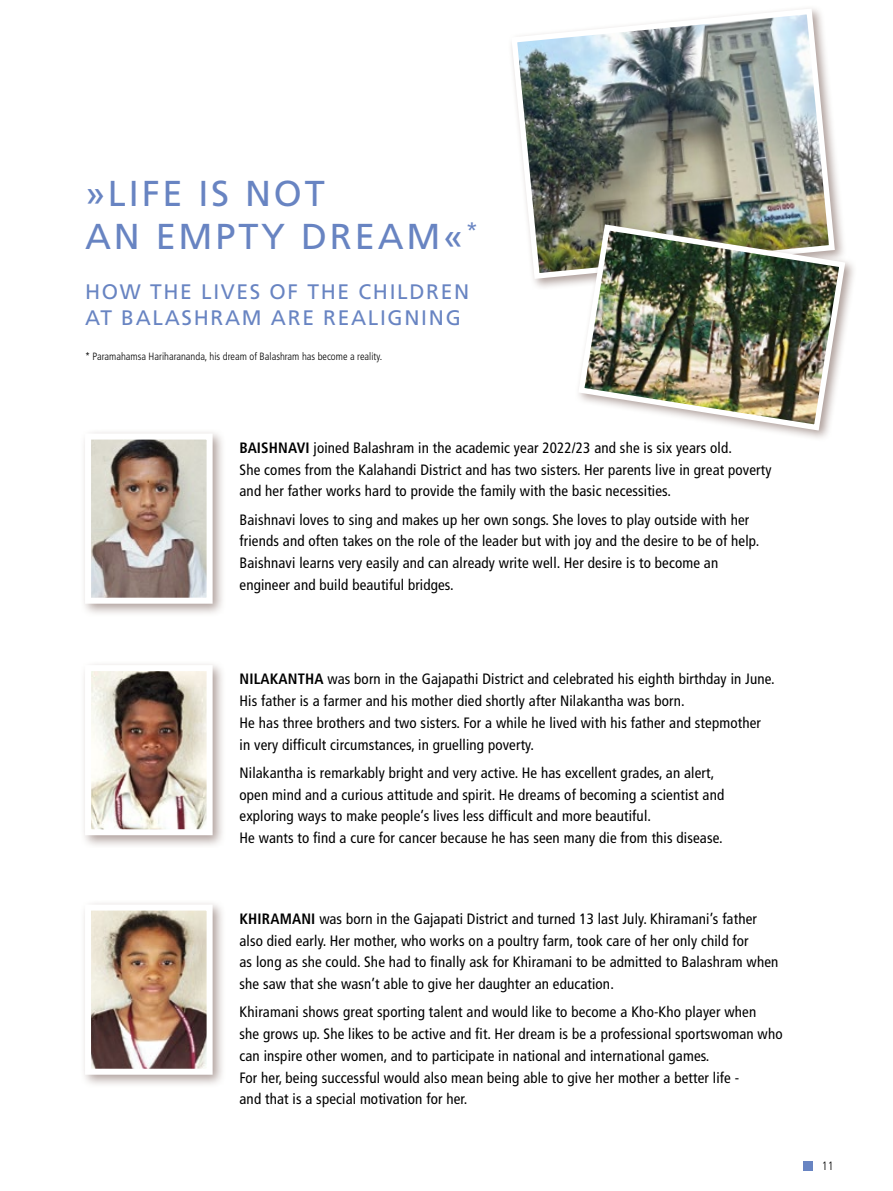
<style>
.page{position:relative;width:893px;height:1191px;background:#fff}
.page>*{position:absolute;margin:0;border:0;box-sizing:border-box;transform-origin:0 0}
.t1{font:36px/43.2px "Frutiger";letter-spacing:.08em;color:#6884c2}
.t2{font:21px/25.2px "Frutiger";letter-spacing:.08em;color:#6884c2}
.t3{font:condensed 15px/21.8px "Frutiger";letter-spacing:.01em;color:#000}
.t4{font:300 condensed 12px "Frutiger";color:#000}
.t5{font:300 condensed 10.5px "Frutiger";color:#000}
.s1{font-weight:700}
</style>
<div class="page">
<div style="left:803px;top:1161px;width:10px;height:9px;background:#6884c2"></div>
<div style="left:80px;top:429px;width:146px;height:188px;background:#95817b;opacity:.75"></div>
<img style="left:92px;top:440px;width:114px;height:156px">
<div style="left:85px;top:433px;width:128px;height:170px;border:6px solid #fff"></div>
<div style="left:80px;top:900px;width:146px;height:188px;background:#95817b;opacity:.75"></div>
<img style="left:92px;top:911px;width:114px;height:156px">
<div style="left:85px;top:904px;width:128px;height:170px;border:6px solid #fff"></div>
<div style="left:80px;top:660px;width:146px;height:188px;background:#95817b;opacity:.75"></div>
<img style="left:92px;top:672px;width:114px;height:156px">
<div style="left:85px;top:665px;width:128px;height:170px;border:6px solid #fff"></div>
<div style="left:508px;top:5px;width:338px;height:285px;background:#95817b;opacity:.75"></div>
<img style="left:508px;top:6px;width:330px;height:276px">
<div style="left:575px;top:220px;width:282px;height:222px;background:#95817b;opacity:.75"></div>
<img style="left:575px;top:221px;width:273px;height:212px">
<h1 class="t1" style="left:85px;top:172px;width:394px">»LIFE IS NOT<br>AN EMPTY DREAM«<sup>*</sup></h1>
<h2 class="t2" style="left:85px;top:279px;width:386px">HOW THE LIVES OF THE CHILDREN<br>AT BALASHRAM ARE REALIGNING</h2>
<p class="t5" style="left:85px;top:350px;width:299px">* Paramahamsa Hariharananda, his dream of Balashram has become a reality.</p>
<p class="t3" style="left:240px;top:437px;width:533px"><span class="s1">BAISHNAVI</span> joined Balashram in the academic year 2022/23 and she is six years old.<br>She comes from the Kalahandi District and has two sisters. Her parents live in great poverty and her father works hard to provide the family with the basic necessities.</p>
<p class="t3" style="left:240px;top:508px;width:521px">Baishnavi loves to sing and makes up her own songs. She loves to play outside with her friends and often takes on the role of the leader but with joy and the desire to be of help.<br>Baishnavi learns very easily and can already write well. Her desire is to become an engineer and build beautiful bridges.</p>
<p class="t3" style="left:240px;top:668px;width:537px"><span class="s1">NILAKANTHA</span> was born in the Gajapathi District and celebrated his eighth birthday in June.<br>His father is a farmer and his mother died shortly after Nilakantha was born.<br>He has three brothers and two sisters. For a while he lived with his father and stepmother in very difficult circumstances, in gruelling poverty.</p>
<p class="t3" style="left:240px;top:762px;width:486px">Nilakantha is remarkably bright and very active. He has excellent grades, an alert, open mind and a curious attitude and spirit. He dreams of becoming a scientist and exploring ways to make people’s lives less difficult and more beautiful.<br>He wants to find a cure for cancer because he has seen many die from this disease.</p>
<p class="t3" style="left:240px;top:908px;width:540px"><span class="s1">KHIRAMANI</span> was born in the Gajapati District and turned 13 last July. Khiramani’s father also died early. Her mother, who works on a poultry farm, took care of her only child for<br>as long as she could. She had to finally ask for Khiramani to be admitted to Balashram when she saw that she wasn’t able to give her daughter an education.</p>
<p class="t3" style="left:240px;top:1001px;width:545px">Khiramani shows great sporting talent and would like to become a Kho-Kho player when<br>she grows up. She likes to be active and fit. Her dream is be a professional sportswoman who can inspire other women, and to participate in national and international games.<br>For her, being successful would also mean being able to give her mother a better life -<br>and that is a special motivation for her.</p>
<p class="t4" style="left:822px;top:1159px;width:13px">11</p>
</div>
